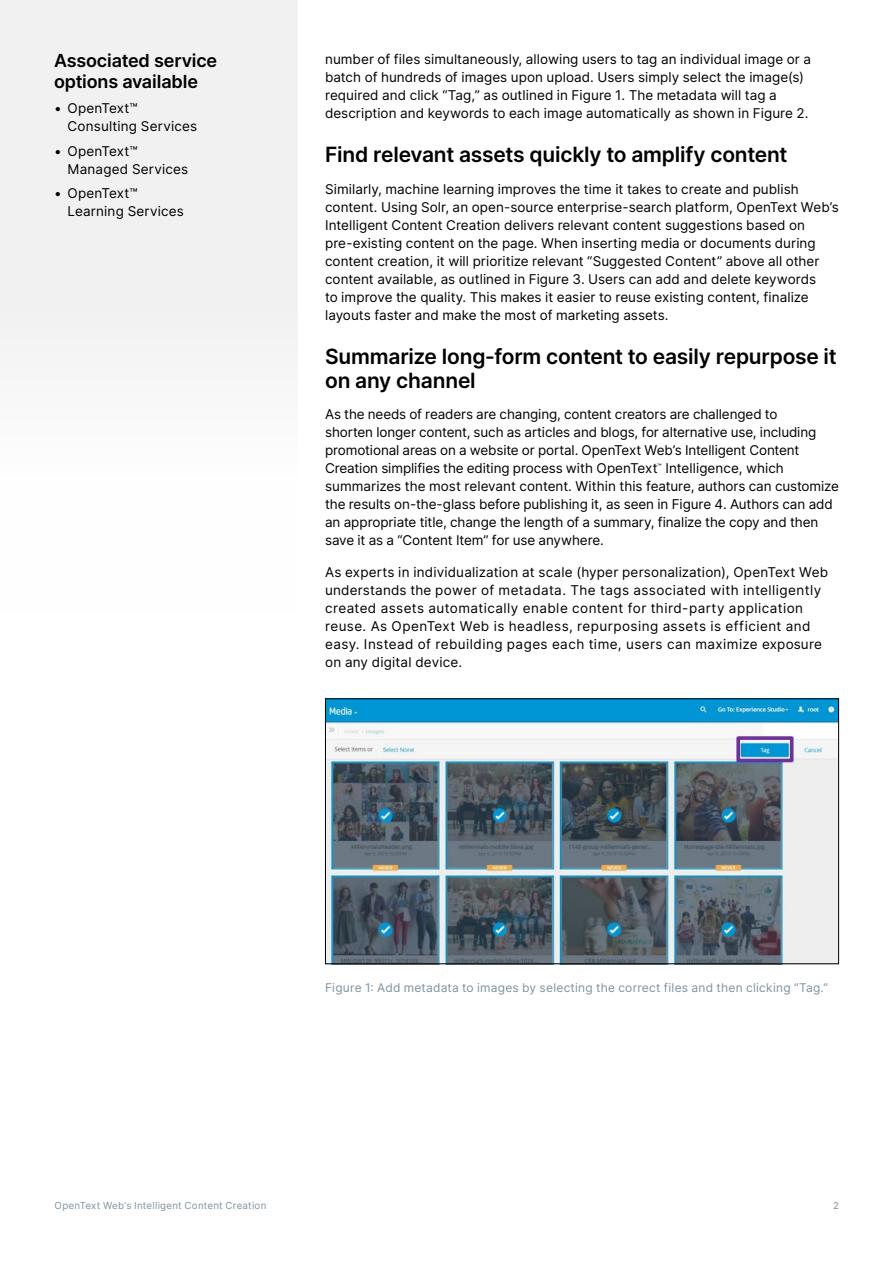
<style>
.page{position:relative;width:893px;height:1263px;background:#fff}
.page>*{position:absolute;margin:0;border:0;box-sizing:border-box;transform-origin:0 0}
.H2_Heading{font:600 21px/24px "Inter";letter-spacing:-.01em;color:#000}
.H3_Heading{font:600 18px/21px "Inter";letter-spacing:-.01em;color:#000}
.Body{font:13.5px/18px "Inter";letter-spacing:.005em;color:#000}
.Body-2{font:13.5px/18px "Inter";letter-spacing:.03em;color:#000}
.t1{font:12px "Inter";letter-spacing:.02em;color:#7e929f}
.t2{font:9.75px "Inter";letter-spacing:.025em;color:#7e929f}
</style>
<div class="page">
<div style="left:0;top:0;width:298px;height:352px;background:#f1f1f2"></div>
<img style="left:327px;top:700px;width:510px;height:262px">
<div style="left:325px;top:698px;width:514px;height:266px;border:1px solid #000"></div>
<h3 class="H3_Heading" style="left:54px;top:50px;width:165px">Associated service options available</h3>
<p class="Body" style="left:68px;top:99px;width:131px;text-indent:-14px">• OpenText™<br>Consulting Services</p>
<p class="Body" style="left:68px;top:141px;width:122px;text-indent:-14px">• OpenText™<br>Managed Services</p>
<p class="Body" style="left:68px;top:184px;width:118px;text-indent:-14px">• OpenText™<br>Learning Services</p>
<p class="Body" style="left:325px;top:50px;width:487px">number of files simultaneously, allowing users to tag an individual image or a batch of hundreds of images upon upload. Users simply select the image(s) required and click “Tag,” as outlined in Figure 1. The metadata will tag a description and keywords to each image automatically as shown in Figure 2.</p>
<h2 class="H2_Heading" style="left:325px;top:142px;width:464px">Find relevant assets quickly to amplify content</h2>
<p class="Body" style="left:325px;top:179px;width:515px">Similarly, machine learning improves the time it takes to create and publish content. Using Solr, an open-source enterprise-search platform, OpenText Web’s Intelligent Content Creation delivers relevant content suggestions based on pre-existing content on the page. When inserting media or documents during content creation, it will prioritize relevant “Suggested Content” above all other content available, as outlined in Figure 3. Users can add and delete keywords<br>to improve the quality. This makes it easier to reuse existing content, finalize layouts faster and make the most of marketing assets.</p>
<h2 class="H2_Heading" style="left:325px;top:344px;width:513px">Summarize long-form content to easily repurpose it on any channel</h2>
<p class="Body" style="left:325px;top:405px;width:515px">As the needs of readers are changing, content creators are challenged to<br>shorten longer content, such as articles and blogs, for alternative use, including promotional areas on a website or portal. OpenText Web’s Intelligent Content Creation simplifies the editing process with OpenText<sup>™</sup> Intelligence, which summarizes the most relevant content. Within this feature, authors can customize the results on-the-glass before publishing it, as seen in Figure 4. Authors can add an appropriate title, change the length of a summary, finalize the copy and then save it as a “Content Item” for use anywhere.</p>
<p class="Body-2" style="left:325px;top:563px;width:505px">As experts in individualization at scale (hyper personalization), OpenText Web understands the power of metadata. The tags associated with intelligently created assets automatically enable content for third-party application reuse. As OpenText Web is headless, repurposing assets is efficient and easy. Instead of rebuilding pages each time, users can maximize exposure on any digital device.</p>
<p class="t1" style="left:325px;top:979px;width:505px">Figure 1: Add metadata to images by selecting the correct files and then clicking “Tag.”</p>
<p class="t2" style="left:55px;top:1198px;width:213px">OpenText Web’s Intelligent Content Creation</p>
<p class="t2" style="left:833px;top:1198px;width:7px">2</p>
</div>
